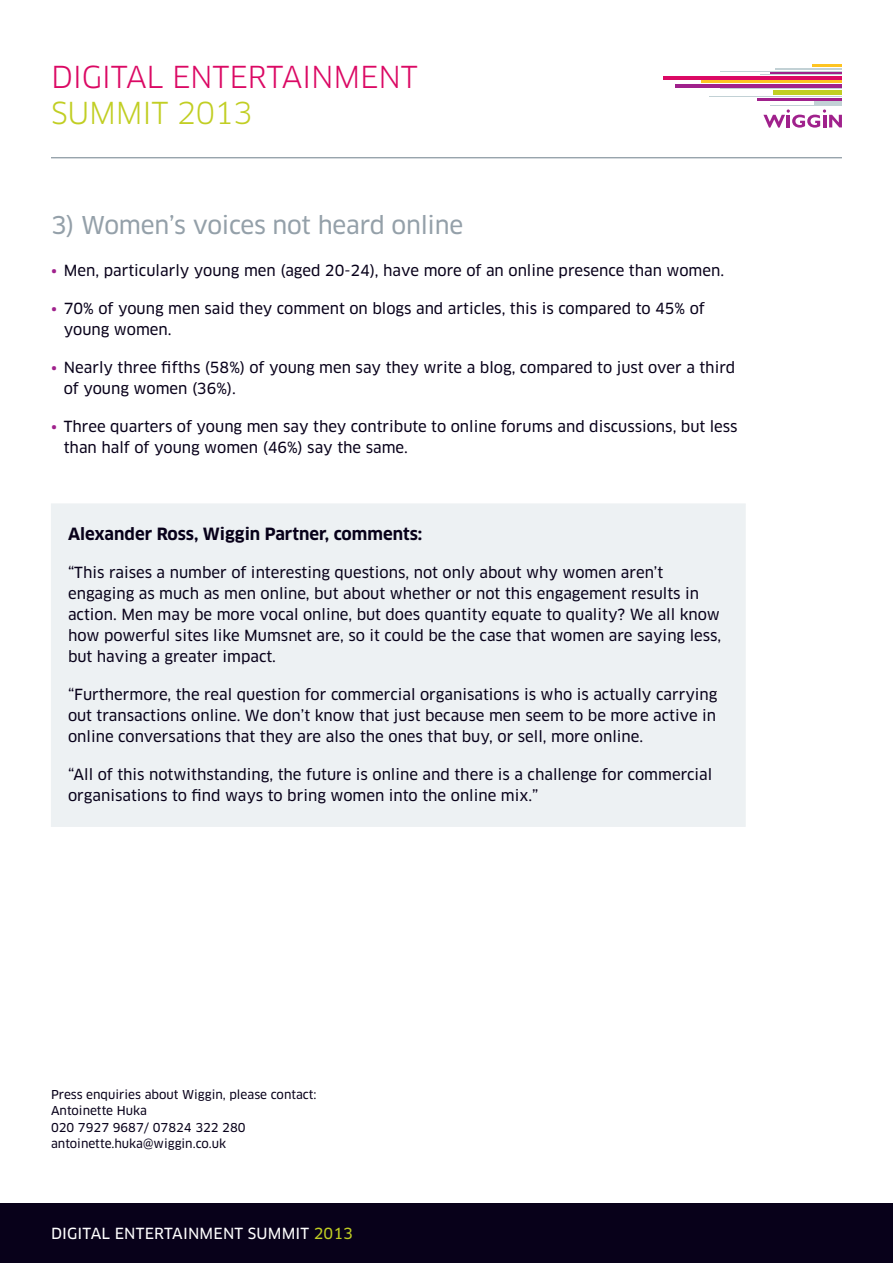
<style>
.page{position:relative;width:893px;height:1263px;background:#fff}
.page>*{position:absolute;margin:0;border:0;box-sizing:border-box;transform-origin:0 0}
.t1{font:29.55px "Clan OT";letter-spacing:-.01em;color:#db0964}
.t2{font:29.55px "Clan OT";letter-spacing:-.01em;color:#c1ce23}
.t3{font:24px "Clan OT News";letter-spacing:-.01em;color:#94a0a9}
.t4{font:700 16.5px "Clan OT";color:#08011a}
.t5{font:15px/21px "Clan OT News";color:#08011a}
.t6{font:15px "Clan OT News";letter-spacing:.01em;color:#fff}
.t7{font:12px/16.5px "Clan OT News";color:#08011a}
.s1{color:#a0218c}
.s2{color:#c1ce23}
</style>
<div class="page">
<hr style="left:51px;top:157px;width:791px;height:1px;background:#94a0a9">
<hr style="left:701px;top:81px;width:141px;height:2px;background:#fec422">
<hr style="left:813px;top:65px;width:29px;height:2px;background:#fec422">
<svg style="left:763px;top:109px;width:79px;height:19px"></svg>
<hr style="left:758px;top:98px;width:84px;height:3px;background:#a0218c">
<hr style="left:770px;top:71px;width:72px;height:3px;background:#a0218c">
<hr style="left:676px;top:84px;width:166px;height:3px;background:#a0218c">
<hr style="left:663px;top:76px;width:179px;height:3px;background:#db0964">
<hr style="left:770px;top:105px;width:72px;height:1px;background:#c2d1d5">
<hr style="left:710px;top:97px;width:132px;height:1px;background:#c2d1d5">
<hr style="left:815px;top:102px;width:27px;height:3px;background:#c2d1d5">
<hr style="left:721px;top:71px;width:121px;height:1px;background:#c2d1d5">
<hr style="left:760px;top:74px;width:82px;height:1px;background:#c2d1d5">
<hr style="left:775px;top:68px;width:67px;height:1px;background:#c2d1d5">
<hr style="left:720px;top:88px;width:122px;height:1px;background:#c2d1d5">
<hr style="left:774px;top:91px;width:68px;height:4px;background:#c1ce23">
<div style="left:51px;top:504px;width:695px;height:323px;background:#edf1f3"></div>
<div style="left:0;top:1203px;width:893px;height:60px;background:#08011a"></div>
<h1 class="t1" style="left:51px;top:60px;width:368px">DIGITAL ENTERTAINMENT</h1>
<h1 class="t2" style="left:51px;top:96px;width:203px">SUMMIT 2013</h1>
<h2 class="t3" style="left:51px;top:211px;width:414px">3) Women’s voices not heard online</h2>
<p class="t5" style="left:51px;top:260px;width:675px"><span class="s1">•</span> Men, particularly young men (aged 20-24), have more of an online presence than women.</p>
<p class="t5" style="left:64px;top:298px;width:643px;text-indent:-13px"><span class="s1">•</span> 70% of young men said they comment on blogs and articles, this is compared to 45% of young women.</p>
<p class="t5" style="left:64px;top:357px;width:673px;text-indent:-13px"><span class="s1">•</span> Nearly three fifths (58%) of young men say they write a blog, compared to just over a third of young women (36%).</p>
<p class="t5" style="left:64px;top:416px;width:675px;text-indent:-13px"><span class="s1">•</span> Three quarters of young men say they contribute to online forums and discussions, but less than half of young women (46%) say the same.</p>
<p class="t4" style="left:68px;top:524px;width:356px">Alexander Ross, Wiggin Partner, comments:</p>
<p class="t5" style="left:68px;top:562px;width:655px">“This raises a number of interesting questions, not only about why women aren’t engaging as much as men online, but about whether or not this engagement results in action. Men may be more vocal online, but does quantity equate to quality? We all know how powerful sites like M umsnet are, so it could be the case that women are saying less, but having a greater impact.</p>
<p class="t5" style="left:68px;top:684px;width:651px;text-align:justify">“Furthermore, the real question for commercial organisations is who is actually carrying out transactions online. We don’t know that just because men seem to be more active in online conversations that they are also the ones that buy, or sell, more online.</p>
<p class="t5" style="left:68px;top:764px;width:646px">“All of this notwithstanding, the future is online and there is a challenge for commercial organisations to find ways to bring women into the online mix.”</p>
<p class="t7" style="left:51px;top:1086px;width:267px">Press enquiries about Wiggin, please contact:<br>Antoinette Huka<br>020 7927 9687/ 07824 322 280 antoinette.huka@wiggin.co.uk</p>
<p class="t6" style="left:51px;top:1225px;width:303px">Digital Entertainment Summit <span class="s2">2013</span></p>
</div>
